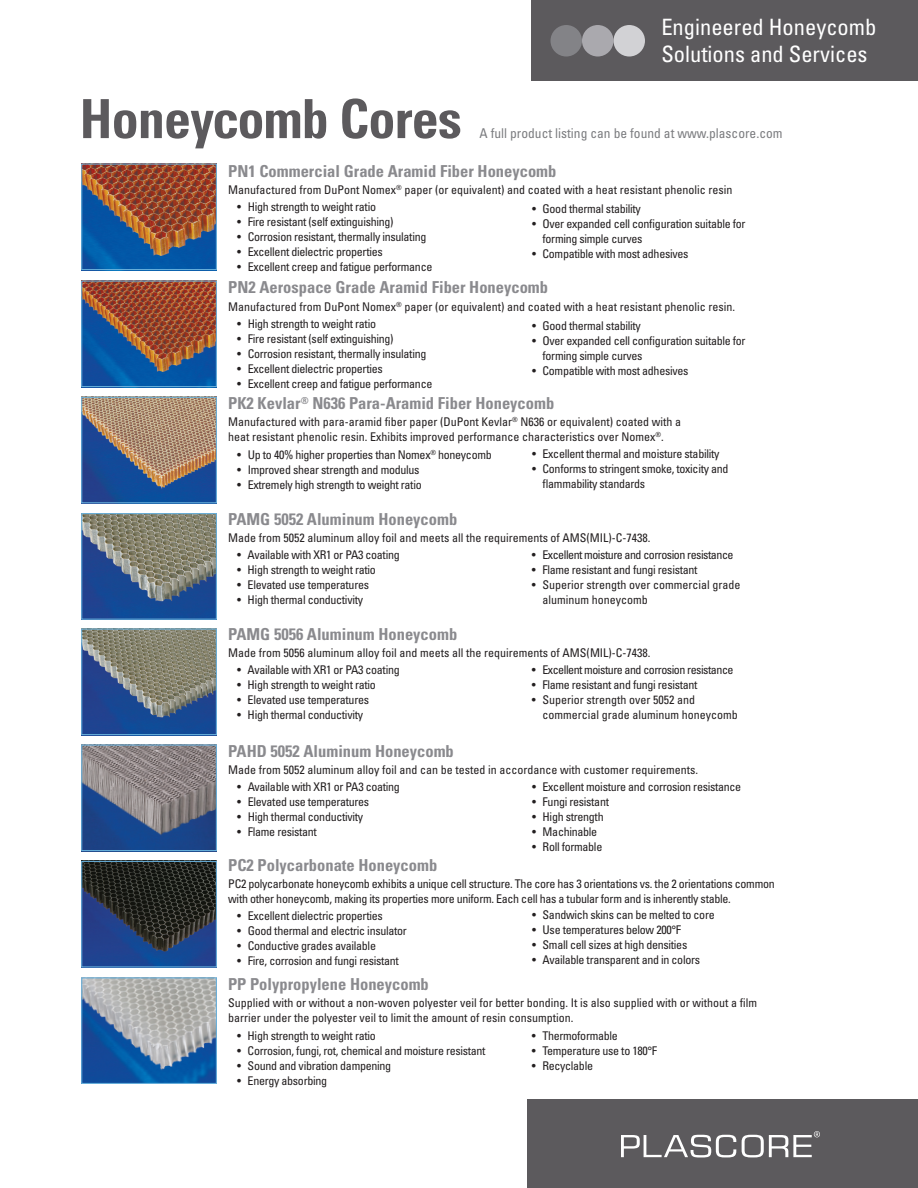
<style>
.page{position:relative;width:918px;height:1188px;background:#fff}
.page>*{position:absolute;margin:0;border:0;box-sizing:border-box;transform-origin:0 0}
.t1{font:700 condensed 54px "Univers";letter-spacing:-.015em;color:#5c5a5d}
.t2{font:condensed 22.5px/27px "Univers";color:#fff}
.t3{font:700 condensed 16.5px "Univers";color:#8a8a8e}
.t4{font:condensed 13.5px "Univers";color:#7b7c7f}
.t5{font:condensed 12px/15px "Univers";letter-spacing:-.025em;color:#231f20}
.t6{font:condensed 12px/15px "Univers";color:#231f20}
</style>
<div class="page">
<img style="left:83px;top:165px;width:132px;height:103px">
<div style="left:81px;top:163px;width:136px;height:107px;border:1px solid #67afdb"></div>
<img style="left:83px;top:282px;width:132px;height:103px">
<div style="left:81px;top:280px;width:136px;height:107px;border:1px solid #67afdb"></div>
<img style="left:83px;top:399px;width:132px;height:102px">
<div style="left:81px;top:397px;width:136px;height:106px;border:1px solid #67afdb"></div>
<img style="left:83px;top:515px;width:132px;height:103px">
<div style="left:81px;top:513px;width:136px;height:107px;border:1px solid #67afdb"></div>
<img style="left:83px;top:631px;width:132px;height:102px">
<div style="left:81px;top:629px;width:136px;height:106px;border:1px solid #67afdb"></div>
<img style="left:83px;top:747px;width:132px;height:102px">
<div style="left:81px;top:745px;width:136px;height:106px;border:1px solid #67afdb"></div>
<img style="left:83px;top:863px;width:132px;height:102px">
<div style="left:81px;top:861px;width:136px;height:106px;border:1px solid #67afdb"></div>
<img style="left:83px;top:979px;width:132px;height:103px">
<div style="left:81px;top:977px;width:136px;height:107px;border:1px solid #67afdb"></div>
<div style="left:528px;top:1100px;width:390px;height:88px;background:#5c5a5d"></div>
<svg style="left:621px;top:1135px;width:115px;height:22px"></svg>
<svg style="left:742px;top:1131px;width:78px;height:26px"></svg>
<div style="left:531px;top:0;width:387px;height:81px;background:#5c5a5d"></div>
<div style="left:550px;top:25px;width:32px;height:32px;background:#838387;border-radius:50%"></div>
<div style="left:582px;top:25px;width:32px;height:32px;background:#aaa9ae;border-radius:50%"></div>
<div style="left:614px;top:25px;width:31px;height:32px;background:#d2d2d5;border-radius:50%"></div>
<h1 class="t1" style="left:80px;top:86px;width:384px">Honeycomb Cores</h1>
<h2 class="t2" style="left:661px;top:13px;width:216px">Engineered Honeycomb<br>Solutions and Services</h2>
<p class="t4" style="left:479px;top:125px;width:305px">A full product listing can be found at www.plascore.com</p>
<h3 class="t3" style="left:228px;top:161px;width:330px">PN1 Commercial Grade Aramid Fiber Honeycomb</h3>
<p class="t6" style="left:228px;top:182px;width:506px">Manufactured from DuPont Nomex<sup>®</sup> paper (or equivalent) and coated with a heat resistant phenolic resin</p>
<p class="t5" style="left:237px;top:199px;width:140px">• High strength to weight ratio</p>
<p class="t5" style="left:237px;top:214px;width:158px">• Fire resistant (self extinguishing)</p>
<p class="t5" style="left:237px;top:229px;width:191px">• Corrosion resistant, thermally insulating</p>
<p class="t5" style="left:237px;top:244px;width:147px">• Excellent dielectric properties</p>
<p class="t5" style="left:237px;top:259px;width:197px">• Excellent creep and fatigue performance</p>
<p class="t5" style="left:532px;top:201px;width:110px">• Good thermal stability</p>
<p class="t5" style="left:543px;top:216px;width:205px;text-indent:-10px">• Over expanded cell configuration suitable for forming simple curves</p>
<p class="t5" style="left:532px;top:246px;width:158px">• Compatible with most adhesives</p>
<h3 class="t3" style="left:228px;top:277px;width:321px">PN2 Aerospace Grade Aramid Fiber Honeycomb</h3>
<p class="t6" style="left:228px;top:299px;width:508px">Manufactured from DuPont Nomex<sup>®</sup> paper (or equivalent) and coated with a heat resistant phenolic resin.</p>
<p class="t5" style="left:237px;top:316px;width:140px">• High strength to weight ratio</p>
<p class="t5" style="left:237px;top:331px;width:158px">• Fire resistant (self extinguishing)</p>
<p class="t5" style="left:237px;top:346px;width:191px">• Corrosion resistant, thermally insulating</p>
<p class="t5" style="left:237px;top:361px;width:147px">• Excellent dielectric properties</p>
<p class="t5" style="left:237px;top:376px;width:197px">• Excellent creep and fatigue performance</p>
<p class="t5" style="left:532px;top:318px;width:110px">• Good thermal stability</p>
<p class="t5" style="left:543px;top:333px;width:205px;text-indent:-10px">• Over expanded cell configuration suitable for forming simple curves</p>
<p class="t5" style="left:532px;top:363px;width:158px">• Compatible with most adhesives</p>
<h3 class="t3" style="left:228px;top:393px;width:328px">PK2 Kevlar<sup>®</sup> N636 Para-Aramid Fiber Honeycomb</h3>
<p class="t6" style="left:228px;top:414px;width:454px">Manufactured with para-aramid fiber paper (DuPont Kevlar<sup>®</sup> N636 or equivalent) coated with a heat resistant phenolic resin. Exhibits improved performance characteristics over Nomex<sup>®</sup>.</p>
<p class="t5" style="left:237px;top:447px;width:256px">• Up to 40% higher properties than Nomex<sup>®</sup> honeycomb</p>
<p class="t5" style="left:237px;top:462px;width:184px">• Improved shear strength and modulus</p>
<p class="t5" style="left:237px;top:477px;width:186px">• Extremely high strength to weight ratio</p>
<p class="t5" style="left:532px;top:446px;width:189px">• Excellent thermal and moisture stability</p>
<p class="t5" style="left:543px;top:461px;width:187px;text-indent:-11px">• Conforms to stringent smoke, toxicity and flammability standards</p>
<h3 class="t3" style="left:228px;top:509px;width:231px">PAMG 5052 Aluminum Honeycomb</h3>
<p class="t6" style="left:228px;top:530px;width:424px">Made from 5052 aluminum alloy foil and meets all the requirements of AMS(MIL)-C-7438.</p>
<p class="t5" style="left:237px;top:547px;width:164px">• Available with XR1 or PA3 coating</p>
<p class="t5" style="left:237px;top:562px;width:140px">• High strength to weight ratio</p>
<p class="t5" style="left:237px;top:577px;width:133px">• Elevated use temperatures</p>
<p class="t5" style="left:237px;top:592px;width:127px">• High thermal conductivity</p>
<h3 class="t3" style="left:228px;top:624px;width:231px">PAMG 5056 Aluminum Honeycomb</h3>
<p class="t6" style="left:228px;top:645px;width:424px">Made from 5056 aluminum alloy foil and meets all the requirements of AMS(MIL)-C-7438.</p>
<p class="t5" style="left:237px;top:663px;width:164px">• Available with XR1 or PA3 coating</p>
<p class="t5" style="left:237px;top:678px;width:140px">• High strength to weight ratio</p>
<p class="t5" style="left:237px;top:693px;width:133px">• Elevated use temperatures</p>
<p class="t5" style="left:237px;top:708px;width:127px">• High thermal conductivity</p>
<p class="t5" style="left:532px;top:547px;width:203px">• Excellent moisture and corrosion resistance</p>
<p class="t5" style="left:532px;top:562px;width:167px">• Flame resistant and fungi resistant</p>
<p class="t6" style="left:542px;top:577px;width:199px;text-indent:-10px">• Superior strength over commercial grade aluminum honeycomb</p>
<p class="t5" style="left:532px;top:662px;width:203px">• Excellent moisture and corrosion resistance</p>
<p class="t5" style="left:532px;top:677px;width:167px">• Flame resistant and fungi resistant</p>
<p class="t6" style="left:542px;top:692px;width:197px;text-indent:-11px">• Superior strength over 5052 and commercial grade aluminum honeycomb</p>
<h3 class="t3" style="left:228px;top:741px;width:227px">PAHD 5052 Aluminum Honeycomb</h3>
<p class="t6" style="left:228px;top:762px;width:471px">Made from 5052 aluminum alloy foil and can be tested in accordance with customer requirements.</p>
<p class="t5" style="left:237px;top:779px;width:164px">• Available with XR1 or PA3 coating</p>
<p class="t5" style="left:237px;top:794px;width:133px">• Elevated use temperatures</p>
<p class="t5" style="left:237px;top:809px;width:127px">• High thermal conductivity</p>
<p class="t5" style="left:237px;top:824px;width:81px">• Flame resistant</p>
<p class="t5" style="left:532px;top:779px;width:211px">• Excellent moisture and corrosion resistance</p>
<p class="t5" style="left:532px;top:794px;width:78px">• Fungi resistant</p>
<p class="t5" style="left:532px;top:809px;width:73px">• High strength</p>
<p class="t5" style="left:532px;top:824px;width:67px">• Machinable</p>
<p class="t5" style="left:532px;top:839px;width:72px">• Roll formable</p>
<h3 class="t3" style="left:228px;top:855px;width:210px">PC2 Polycarbonate Honeycomb</h3>
<p class="t5" style="left:228px;top:876px;width:548px">PC2 polycarbonate honeycomb exhibits a unique cell structure. The core has 3 orientations vs. the 2 orientations common with other honeycomb, making its properties more uniform. Each cell has a tubular form and is inherently stable.</p>
<p class="t5" style="left:237px;top:908px;width:147px">• Excellent dielectric properties</p>
<p class="t5" style="left:237px;top:923px;width:171px">• Good thermal and electric insulator</p>
<p class="t5" style="left:237px;top:938px;width:140px">• Conductive grades available</p>
<p class="t5" style="left:237px;top:953px;width:163px">• Fire, corrosion and fungi resistant</p>
<p class="t5" style="left:532px;top:907px;width:184px">• Sandwich skins can be melted to core</p>
<p class="t5" style="left:532px;top:922px;width:151px">• Use temperatures below 200°F</p>
<p class="t5" style="left:532px;top:937px;width:157px">• Small cell sizes at high densities</p>
<p class="t5" style="left:532px;top:952px;width:169px">• Available transparent and in colors</p>
<h3 class="t3" style="left:228px;top:974px;width:202px">PP Polypropylene Honeycomb</h3>
<p class="t6" style="left:228px;top:996px;width:531px">Supplied with or without a non-woven polyester veil for better bonding. It is also supplied with or without a film barrier under the polyester veil to limit the amount of resin consumption.</p>
<p class="t5" style="left:237px;top:1028px;width:140px">• High strength to weight ratio</p>
<p class="t5" style="left:237px;top:1043px;width:250px">• Corrosion, fungi, rot, chemical and moisture resistant</p>
<p class="t5" style="left:237px;top:1058px;width:156px">• Sound and vibration dampening</p>
<p class="t5" style="left:237px;top:1073px;width:91px">• Energy absorbing</p>
<p class="t5" style="left:532px;top:1029px;width:87px">• Thermoformable</p>
<p class="t5" style="left:532px;top:1044px;width:127px">• Temperature use to 180°F</p>
<p class="t5" style="left:532px;top:1059px;width:63px">• Recyclable</p>
</div>
